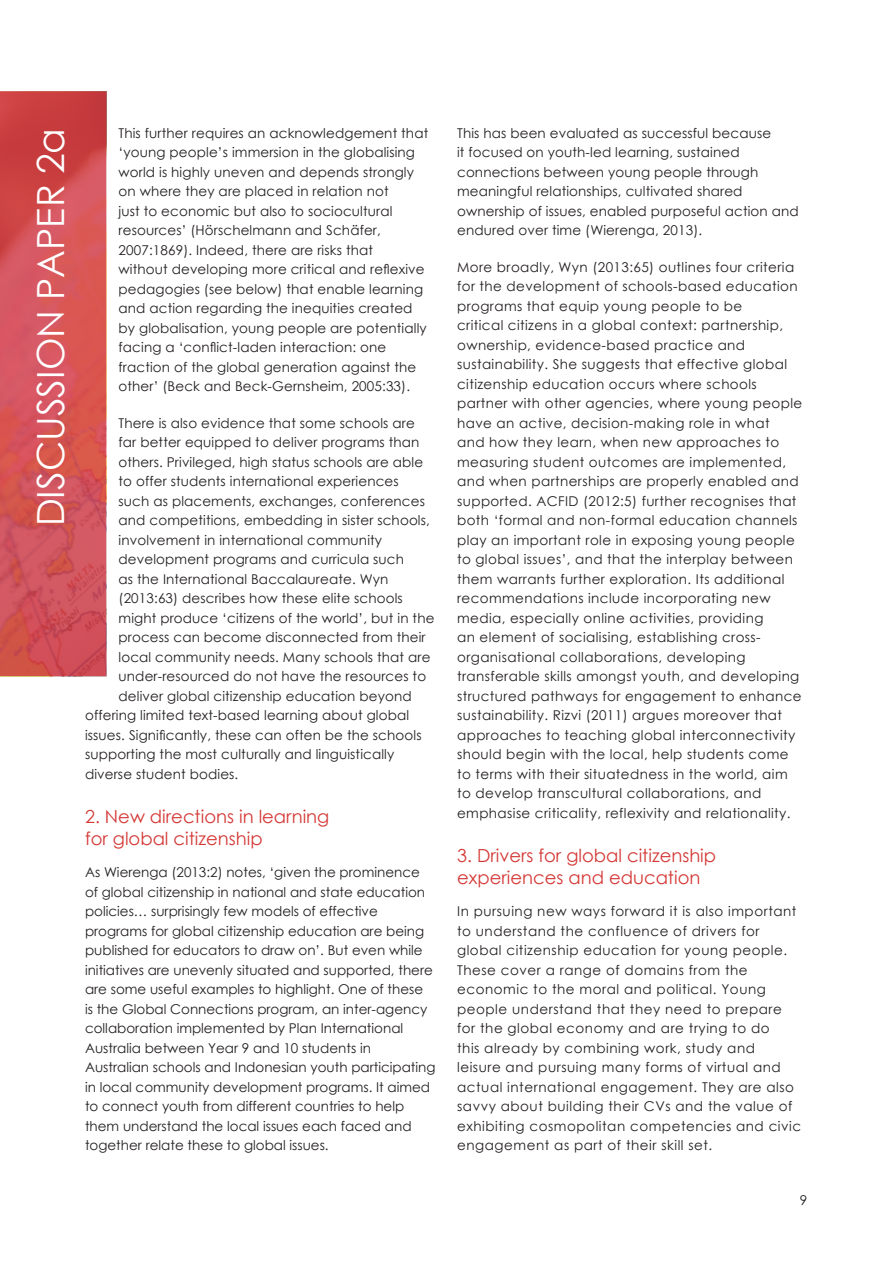
<style>
.page{position:relative;width:893px;height:1263px;background:#fff}
.page>*{position:absolute;margin:0;border:0;box-sizing:border-box;transform-origin:0 0}
.Main_heading{font:37.5px "Century Gothic";color:#fff}
.Heading_2_Red{font:18px/22.5px "Century Gothic";color:#d43836}
.Body_text{font:13.5px/19.5px "Century Gothic";letter-spacing:.01em;color:#231f20}
.Body_text-2{font:13.5px/19.5px "Century Gothic";letter-spacing:.03em;color:#231f20}
.Body_text-3{font:13.5px/19.5px "Century Gothic";letter-spacing:.04em;color:#231f20}
</style>
<div class="page">
<svg style="left:0;top:91px;width:106px;height:585px;background:#d15054"></svg>
<p class="Main_heading" style="left:25px;top:526px;width:400px;rotate:-90deg">DISCUSSION PAPER 2a</p>
<p class="Body_text" style="left:119px;top:123px;width:311px">This further requires an acknowledgement that ‘young people’s immersion in the globalising world is highly uneven and depends strongly on where they are placed in relation not<br>just to economic but also to sociocultural resources’ (Hörschelmann and Schäfer, 2007:1869). Indeed, there are risks that<br>without developing more critical and reflexive pedagogies (see below) that enable learning and action regarding the inequities created by globalisation, young people are potentially facing a ‘conflict-laden interaction: one fraction of the global generation against the other’ (Beck and Beck-Gernsheim, 2005:33).</p>
<p class="Body_text" style="left:119px;top:413px;width:298px">There is also evidence that some schools are</p>
<p class="Body_text" style="left:119px;top:432px;width:302px">far better equipped to deliver programs than</p>
<p class="Body_text" style="left:119px;top:452px;width:306px">others. Privileged, high status schools are able</p>
<p class="Body_text" style="left:119px;top:471px;width:282px">to offer students international experiences</p>
<p class="Body_text" style="left:119px;top:491px;width:308px">such as placements, exchanges, conferences</p>
<p class="Body_text" style="left:119px;top:510px;width:313px">and competitions, embedding in sister schools,</p>
<p class="Body_text" style="left:119px;top:530px;width:265px">involvement in international community</p>
<p class="Body_text" style="left:119px;top:549px;width:287px">development programs and curricula such</p>
<p class="Body_text" style="left:119px;top:569px;width:271px">as the International Baccalaureate. Wyn</p>
<p class="Body_text" style="left:119px;top:588px;width:286px">(2013:63) describes how these elite schools</p>
<p class="Body_text" style="left:119px;top:608px;width:317px">might produce ‘citizens of the world’, but in the</p>
<p class="Body_text" style="left:119px;top:627px;width:309px">process can become disconnected from their</p>
<p class="Body_text" style="left:119px;top:647px;width:313px">local community needs. Many schools that are</p>
<p class="Body_text" style="left:119px;top:666px;width:309px">under-resourced do not have the resources to</p>
<p class="Body_text" style="left:119px;top:686px;width:295px">deliver global citizenship education beyond</p>
<p class="Body_text" style="left:85px;top:705px;width:326px">offering limited text-based learning about global</p>
<p class="Body_text" style="left:85px;top:725px;width:338px">issues. Significantly, these can often be the schools</p>
<p class="Body_text" style="left:85px;top:744px;width:311px">supporting the most culturally and linguistically</p>
<p class="Body_text" style="left:85px;top:764px;width:155px">diverse student bodies.</p>
<p class="Heading_2_Red" style="left:85px;top:804px;width:246px">2. New directions in learning for global citizenship</p>
<p class="Body_text" style="left:85px;top:862px;width:352px">As Wierenga (2013:2) notes, ‘given the prominence of global citizenship in national and state education policies… surprisingly few models of effective programs for global citizenship education are being published for educators to draw on’. But even while initiatives are unevenly situated and supported, there are some useful examples to highlight. One of these<br>is the Global Connections program, an inter-agency collaboration implemented by Plan International Australia between Year 9 and 10 students in Australian schools and Indonesian youth participating in local community development programs. It aimed to connect youth from different countries to help them understand the local issues each faced and together relate these to global issues.</p>
<p class="Body_text" style="left:457px;top:123px;width:343px">This has been evaluated as successful because<br>it focused on youth-led learning, sustained connections between young people through meaningful relationships, cultivated shared ownership of issues, enabled purposeful action and endured over time (Wierenga, 2013).</p>
<p class="Body_text-2" style="left:457px;top:257px;width:347px">More broadly, Wyn (2013:65) outlines four criteria for the development of schools-based education programs that equip young people to be<br>critical citizens in a global context: partnership, ownership, evidence-based practice and sustainability. She suggests that effective global citizenship education occurs where schools partner with other agencies, where young people have an active, decision-making role in what<br>and how they learn, when new approaches to measuring student outcomes are implemented, and when partnerships are properly enabled and supported. ACFID (2012:5) further recognises that both ‘formal and non-formal education channels play an important role in exposing young people to global issues’, and that the interplay between them warrants further exploration. Its additional recommendations include incorporating new media, especially online activities, providing<br>an element of socialising, establishing cross&shy;organisational collaborations, developing transferable skills amongst youth, and developing structured pathways for engagement to enhance sustainability. Rizvi (2011) argues moreover that approaches to teaching global interconnectivity should begin with the local, help students come to terms with their situatedness in the world, aim to develop transcultural collaborations, and emphasise criticality, reflexivity and relationality.</p>
<p class="Heading_2_Red" style="left:457px;top:843px;width:261px">3. Drivers for global citizenship experiences and education</p>
<p class="Body_text-3" style="left:457px;top:901px;width:346px">In pursuing new ways forward it is also important to understand the confluence of drivers for global citizenship education for young people.<br>These cover a range of domains from the economic to the moral and political. Young people understand that they need to prepare for the global economy and are trying to do<br>this already by combining work, study and leisure and pursuing many forms of virtual and actual international engagement. They are also savvy about building their CVs and the value of exhibiting cosmopolitan competencies and civic engagement as part of their skill set.</p>
<p class="Body_text" style="left:800px;top:1190px;width:9px">9</p>
</div>
